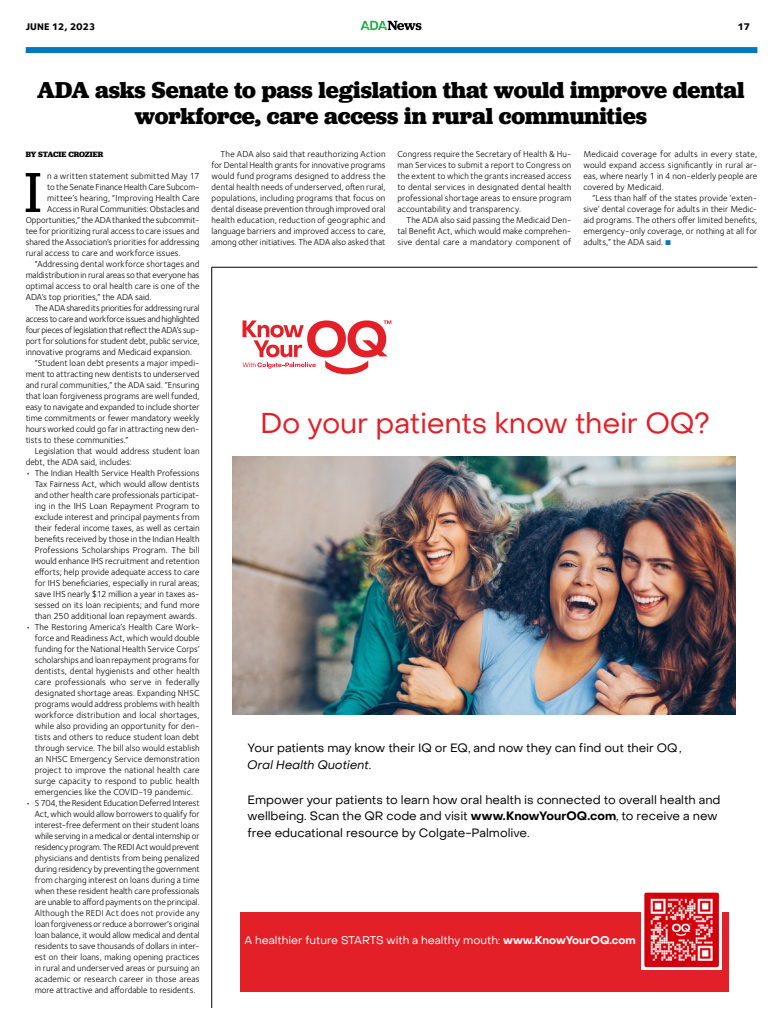
<style>
.page{position:relative;width:783px;height:1026px;background:#fff}
.page>*{position:absolute;margin:0;border:0;box-sizing:border-box;transform-origin:0 0}
.t1{font:58.7px "Jubilat";color:#000}
.t2{font:28.5px "PP Object Sans";letter-spacing:-.01em;color:#e31f27}
.t3{font:700 24px/26px "Jubilat";letter-spacing:-.005em;color:#000;text-align:center}
.t4{font:12px/16.6px "PP Object Sans";color:#000}
.t5{font:11px "PP Object Sans";color:#fff}
.t6{font:800 10px "Foundry Sterling";letter-spacing:-.02em;color:#000}
.t7{font:9px/11px "Foundry Sterling";letter-spacing:.005em;color:#000;text-align:justify}
.t8{font:9px "Foundry Sterling";letter-spacing:-.02em;color:#000}
.t9{font:9px "Foundry Sterling";letter-spacing:-.015em;color:#000}
.t10{font:9px "Foundry Sterling";letter-spacing:.025em;color:#000}
.t11{font:700 8px "Jubilat";letter-spacing:-.005em;color:#000}
.s1{color:#0077be}
.s2{font-style:italic}
.s3{font-weight:700}
</style>
<div class="page">
<svg style="left:360px;top:21px;width:63px;height:9px"></svg>
<hr style="left:212px;top:267px;width:545px;height:1px;background:#000">
<hr style="left:212px;top:267px;width:1px;height:741px;background:#000">
<svg style="left:243px;top:320px;width:148px;height:54px"></svg>
<div style="left:241px;top:912px;width:488px;height:80px;background:#e31f27"></div>
<img style="left:641px;top:892px;width:80px;height:77px">
<img style="left:233px;top:456px;width:503px;height:259px">
<div style="left:26px;top:47px;width:731px;height:6px;background:#0077be"></div>
<p class="t6" style="left:26px;top:21px;width:71px">JUNE 12, 2023</p>
<p class="t6" style="left:738px;top:21px;width:14px">17</p>
<h3 class="t3" style="left:37px;top:77px;width:709px">ADA asks Senate to pass legislation that would improve dental workforce, care access in rural communities</h3>
<p class="t11" style="left:26px;top:149px;width:79px">BY STACIE CROZIER</p>
<h1 class="t1" style="left:24px;top:156px;width:18px">I</h1>
<p class="t7" style="left:47px;top:171px;width:154px">n a written statement submitted May 17</p>
<p class="t7" style="left:47px;top:182px;width:154px">to the Senate Finance Health Care Subcom-</p>
<p class="t10" style="left:47px;top:193px;width:154px">mittee’s hearing, “Improving Health Care</p>
<p class="t7" style="left:47px;top:204px;width:154px">Access in Rural Communities: Obstacles and</p>
<p class="t7" style="left:26px;top:215px;width:175px">Opportunities,” the ADA thanked the subcommit-</p>
<p class="t7" style="left:26px;top:226px;width:175px">tee for prioritizing rural access to care issues and</p>
<p class="t7" style="left:26px;top:237px;width:175px">shared the Association’s priorities for addressing</p>
<p class="t7" style="left:26px;top:248px;width:156px">rural access to care and workforce issues.</p>
<p class="t7" style="left:35px;top:259px;width:166px">“Addressing dental workforce shortages and</p>
<p class="t7" style="left:26px;top:270px;width:175px">maldistribution in rural areas so that everyone has</p>
<p class="t7" style="left:26px;top:281px;width:175px">optimal access to oral health care is one of the</p>
<p class="t7" style="left:26px;top:292px;width:127px">ADA’s top priorities,” the ADA said.</p>
<p class="t9" style="left:35px;top:303px;width:166px">The ADA shared its priorities for addressing rural</p>
<p class="t8" style="left:26px;top:314px;width:175px">access to care and workforce issues and highlighted</p>
<p class="t8" style="left:26px;top:325px;width:175px">four pieces of legislation that reflect the ADA’s sup-</p>
<p class="t7" style="left:26px;top:336px;width:175px">port for solutions for student debt, public service,</p>
<p class="t7" style="left:26px;top:347px;width:168px">innovative programs and Medicaid expansion.</p>
<p class="t7" style="left:35px;top:358px;width:166px">“Student loan debt presents a major impedi-</p>
<p class="t7" style="left:26px;top:369px;width:175px">ment to attracting new dentists to underserved</p>
<p class="t7" style="left:26px;top:380px;width:175px">and rural communities,” the ADA said. “Ensuring</p>
<p class="t7" style="left:26px;top:391px;width:175px">that loan forgiveness programs are well funded,</p>
<p class="t7" style="left:26px;top:402px;width:175px">easy to navigate and expanded to include shorter</p>
<p class="t7" style="left:26px;top:413px;width:175px">time commitments or fewer mandatory weekly</p>
<p class="t7" style="left:26px;top:424px;width:175px">hours worked could go far in attracting new den-</p>
<p class="t7" style="left:26px;top:435px;width:104px">tists to these communities.”</p>
<p class="t7" style="left:35px;top:446px;width:166px">Legislation that would address student loan</p>
<p class="t7" style="left:26px;top:457px;width:108px">debt, the ADA said, includes:</p>
<p class="t7" style="left:35px;top:468px;width:166px;text-indent:-9px">• The Indian Health Service Health Professions Tax Fairness Act, which would allow dentists and other health care professionals participat&shy;ing in the IHS Loan Repayment Program to exclude interest and principal payments from their federal income taxes, as well as certain benefits received by those in the Indian Health Professions Scholarships Program. The bill would enhance IHS recruitment and retention efforts; help provide adequate access to care for IHS beneficiaries, especially in rural areas; save IHS nearly $12 million a year in taxes as&shy;sessed on its loan recipients; and fund more than 250 additional loan repayment awards.</p>
<p class="t7" style="left:35px;top:622px;width:166px;text-indent:-9px">• The Restoring America’s Health Care Work&shy;force and Readiness Act, which would double funding for the National Health Service Corps’ scholarships and loan repayment programs for dentists, dental hygienists and other health care professionals who serve in federally designated shortage areas. Expanding NHSC programs would address problems with health workforce distribution and local shortages, while also providing an opportunity for den&shy;tists and others to reduce student loan debt through service. The bill also would establish an NHSC Emergency Service demonstration project to improve the national health care surge capacity to respond to public health emergencies like the COVID-19 pandemic.</p>
<p class="t7" style="left:35px;top:798px;width:166px;text-indent:-9px">• S 704, the Resident Education Deferred Interest Act, which would allow borrowers to qualify for interest-free deferment on their student loans while serving in a medical or dental internship or residency program. The REDI Act would prevent physicians and dentists from being penalized during residency by preventing the government from charging interest on loans during a time when these resident health care professionals are unable to afford payments on the principal.<br>Although the REDI Act does not provide any loan forgiveness or reduce a borrower’s original loan balance, it would allow medical and dental residents to save thousands of dollars in inter&shy;est on their loans, making opening practices in rural and underserved areas or pursuing an academic or research career in those areas more attractive and affordable to residents.</p>
<p class="t7" style="left:212px;top:149px;width:175px;text-indent:9px">The ADA also said that reauthorizing Action for Dental Health grants for innovative programs would fund programs designed to address the dental health needs of underserved, often rural, populations, including programs that focus on dental disease prevention through improved oral health education, reduction of geographic and language barriers and improved access to care, among other initiatives. The ADA also asked that</p>
<p class="t7" style="left:398px;top:149px;width:175px">Congress require the Secretary of Health &amp; Hu&shy;man Services to submit a report to Congress on the extent to which the grants increased access to dental services in designated dental health professional shortage areas to ensure program accountability and transparency.</p>
<p class="t7" style="left:398px;top:215px;width:175px;text-align:left;text-indent:9px">The ADA also said passing the Medicaid Den&shy;tal Benefit Act, which would make comprehen&shy;sive dental care a mandatory component of</p>
<p class="t7" style="left:583px;top:149px;width:175px">Medicaid coverage for adults in every state, would expand access significantly in rural ar&shy;eas, where nearly 1 in 4 non-elderly people are covered by Medicaid.</p>
<p class="t7" style="left:583px;top:193px;width:175px;text-align:left;text-indent:9px">“Less than half of the states provide ‘exten&shy;sive’ dental coverage for adults in their Medic&shy;aid programs. The others offer limited benefits, emergency-only coverage, or nothing at all for adults,” the ADA said. <span class="s1">■</span></p>
<h2 class="t2" style="left:260px;top:406px;width:452px">Do your patients know their OQ?</h2>
<h3 class="t4" style="left:248px;top:740px;width:436px">Your patients may know their IQ or EQ, and now they can find out their OQ ,<br><span class="s2">Oral Health Quotient</span>.</h3>
<h3 class="t4" style="left:248px;top:791px;width:475px">Empower your patients to learn how oral health is connected to overall health and wellbeing. Scan the QR code and visit <span class="s3">www.KnowYourOQ.com</span>, to receive a new free educational resource by Colgate-Palmolive.</h3>
<p class="t5" style="left:244px;top:934px;width:393px">A healthier future STARTS with a healthy mouth: <span class="s3">www.KnowYourOQ.com</span></p>
</div>
